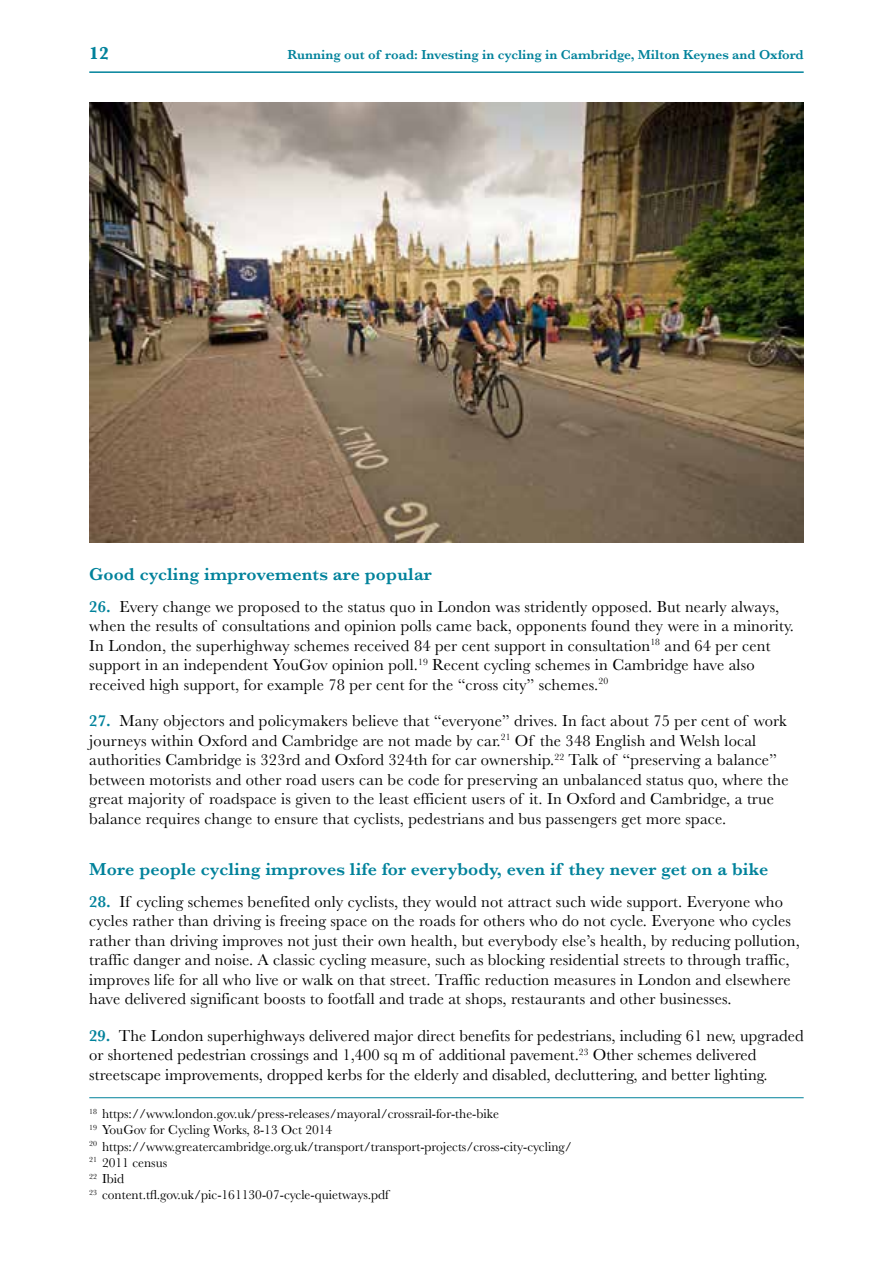
<style>
.page{position:relative;width:893px;height:1263px;background:#fff}
.page>*{position:absolute;margin:0;border:0;box-sizing:border-box;transform-origin:0 0}
.CHead{font:600 18px "Baskerville";letter-spacing:.01em;color:#00829b}
.t1{font:700 18px "Baskerville";color:#00829b}
.t2{font:16.5px/19.5px "Baskerville";letter-spacing:.01em;color:#000}
.Footnote{font:13.5px "Baskerville";color:#000}
.t3{font:600 13.5px "Baskerville";color:#00829b}
.s1{font-weight:600;color:#00829b}
</style>
<div class="page">
<hr style="left:89px;top:71px;width:715px;height:2px;background:#00829b">
<hr style="left:89px;top:1097px;width:715px;height:1px;background:#00829b">
<img style="left:89px;top:102px;width:715px;height:440px">
<p class="t1" style="left:89px;top:40px;width:21px">12</p>
<p class="t3" style="left:288px;top:45px;width:518px">Running out of road: Investing in cycling in Cambridge, Milton Keynes and Oxford</p>
<p class="CHead" style="left:89px;top:561px;width:344px">Good cycling improvements are popular</p>
<p class="t2" style="left:89px;top:597px;width:706px"><span class="s1">26.</span> Every change we proposed to the status quo in London was stridently opposed. But nearly always, when the results of consultations and opinion polls came back, opponents found they were in a minority.<br>In London, the superhighway schemes received 84 per cent support in consultation<sup>18</sup> and 64 per cent support in an independent YouGov opinion poll.<sup>19</sup> Recent cycling schemes in Cambridge have also received high support, for example 78 per cent for the “cross city” schemes.<sup>20</sup></p>
<p class="t2" style="left:89px;top:711px;width:701px"><span class="s1">27.</span> Many objectors and policymakers believe that “everyone” drives. In fact about 75 per cent of work journeys within Oxford and Cambridge are not made by car.<sup>21</sup> Of the 348 English and Welsh local authorities Cambridge is 323rd and Oxford 324th for car ownership.<sup>22</sup> Talk of “preserving a balance” between motorists and other road users can be code for preserving an unbalanced status quo, where the great majority of roadspace is given to the least efficient users of it. In Oxford and Cambridge, a true balance requires change to ensure that cyclists, pedestrians and bus passengers get more space.</p>
<p class="CHead" style="left:89px;top:856px;width:680px">More people cycling improves life for everybody, even if they never get on a bike</p>
<p class="t2" style="left:89px;top:892px;width:712px"><span class="s1">28.</span> If cycling schemes benefited only cyclists, they would not attract such wide support. Everyone who cycles rather than driving is freeing space on the roads for others who do not cycle. Everyone who cycles rather than driving improves not just their own health, but everybody else’s health, by reducing pollution, traffic danger and noise. A classic cycling measure, such as blocking residential streets to through traffic, improves life for all who live or walk on that street. Traffic reduction measures in London and elsewhere have delivered significant boosts to footfall and trade at shops, restaurants and other businesses.</p>
<p class="t2" style="left:89px;top:1026px;width:716px"><span class="s1">29.</span> The London superhighways delivered major direct benefits for pedestrians, including 61 new, upgraded or shortened pedestrian crossings and 1,400 sq m of additional pavement.<sup>23</sup> Other schemes delivered streetscape improvements, dropped kerbs for the elderly and disabled, decluttering, and better lighting.</p>
<p class="Footnote" style="left:89px;top:1105px;width:411px"><sup>18</sup> https://www.london.gov.uk/press-releases/mayoral/crossrail-for-the-bike</p>
<p class="Footnote" style="left:89px;top:1121px;width:245px"><sup>19</sup> YouGov for Cycling Works, 8-13 Oct 2014</p>
<p class="Footnote" style="left:89px;top:1137px;width:484px"><sup>20</sup> https://www.greatercambridge.org.uk/transport/transport-projects/cross-city-cycling/</p>
<p class="Footnote" style="left:89px;top:1154px;width:80px"><sup>21</sup> 2011 census</p>
<p class="Footnote" style="left:89px;top:1170px;width:36px"><sup>22</sup> Ibid</p>
<p class="Footnote" style="left:89px;top:1186px;width:301px"><sup>23</sup> content.tfl.gov.uk/pic-161130-07-cycle-quietways.pdf</p>
</div>
